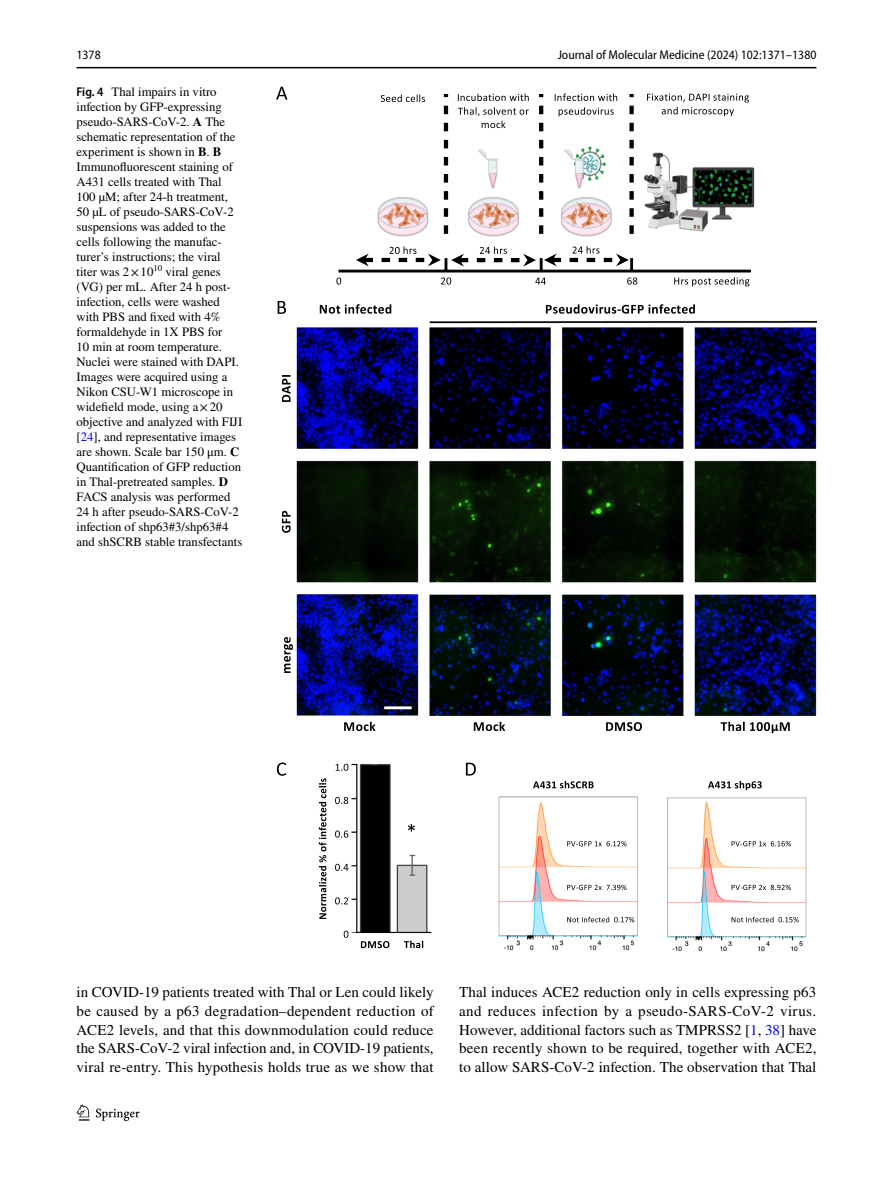
<style>
.page{position:relative;width:893px;height:1187px;background:#fff}
.page>*{position:absolute;margin:0;border:0;box-sizing:border-box;transform-origin:0 0}
.t1{font:15px/18.8px "STIX";letter-spacing:.005em;color:#000;text-align:justify}
.t2{font:12.75px/15px "STIX";color:#000}
.t3{font:semi-condensed 12.75px "Myriad Pro";color:#000}
.s1{font-family:"Myriad Pro";font-weight:600;font-stretch:semi-condensed}
.s2{font-weight:700}
.s3{color:#00f}
</style>
<div class="page">
<hr style="left:77px;top:67px;width:739px;height:1px;background:#000">
<svg style="left:77px;top:1104px;width:12px;height:16px"></svg>
<svg style="left:96px;top:1108px;width:44px;height:12px"></svg>
<img style="left:296px;top:145px;width:520px;height:805px">
<svg style="left:276px;top:87px;width:11px;height:13px"></svg>
<svg style="left:278px;top:301px;width:8px;height:13px"></svg>
<svg style="left:277px;top:762px;width:9px;height:13px"></svg>
<svg style="left:444px;top:94px;width:4px;height:140px"></svg>
<svg style="left:539px;top:94px;width:4px;height:140px"></svg>
<svg style="left:629px;top:94px;width:5px;height:140px"></svg>
<hr style="left:338px;top:269px;width:413px;height:3px;background:#000">
<svg style="left:441px;top:277px;width:10px;height:7px"></svg>
<svg style="left:535px;top:277px;width:11px;height:7px"></svg>
<svg style="left:674px;top:277px;width:75px;height:9px"></svg>
<svg style="left:356px;top:246px;width:277px;height:24px"></svg>
<svg style="left:627px;top:277px;width:10px;height:7px"></svg>
<svg style="left:381px;top:94px;width:44px;height:8px"></svg>
<svg style="left:336px;top:277px;width:5px;height:7px"></svg>
<svg style="left:458px;top:93px;width:71px;height:8px"></svg>
<svg style="left:458px;top:107px;width:71px;height:21px"></svg>
<svg style="left:555px;top:93px;width:62px;height:8px"></svg>
<svg style="left:559px;top:107px;width:55px;height:9px"></svg>
<svg style="left:647px;top:94px;width:102px;height:22px"></svg>
<svg style="left:319px;top:778px;width:7px;height:140px"></svg>
<svg style="left:404px;top:940px;width:19px;height:8px"></svg>
<svg style="left:361px;top:941px;width:28px;height:7px"></svg>
<svg style="left:336px;top:763px;width:12px;height:7px"></svg>
<svg style="left:335px;top:797px;width:13px;height:7px"></svg>
<svg style="left:335px;top:830px;width:13px;height:7px"></svg>
<svg style="left:335px;top:863px;width:13px;height:7px"></svg>
<svg style="left:335px;top:897px;width:13px;height:7px"></svg>
<svg style="left:344px;top:930px;width:4px;height:7px"></svg>
<svg style="left:408px;top:824px;width:7px;height:7px"></svg>
<svg style="left:320px;top:304px;width:71px;height:9px"></svg>
<svg style="left:546px;top:304px;width:149px;height:9px"></svg>
<svg style="left:282px;top:375px;width:9px;height:27px"></svg>
<svg style="left:282px;top:510px;width:9px;height:23px"></svg>
<svg style="left:284px;top:637px;width:9px;height:36px"></svg>
<hr style="left:384px;top:706px;width:28px;height:3px;background:#fff">
<svg style="left:474px;top:721px;width:31px;height:10px"></svg>
<svg style="left:606px;top:722px;width:36px;height:9px"></svg>
<svg style="left:721px;top:721px;width:69px;height:12px"></svg>
<svg style="left:344px;top:721px;width:31px;height:10px"></svg>
<svg style="left:466px;top:762px;width:10px;height:13px"></svg>
<svg style="left:567px;top:841px;width:59px;height:5px"></svg>
<svg style="left:731px;top:884px;width:60px;height:6px"></svg>
<svg style="left:567px;top:884px;width:59px;height:6px"></svg>
<svg style="left:731px;top:841px;width:60px;height:5px"></svg>
<svg style="left:567px;top:916px;width:67px;height:6px"></svg>
<svg style="left:731px;top:916px;width:68px;height:6px"></svg>
<svg style="left:533px;top:780px;width:61px;height:8px"></svg>
<svg style="left:708px;top:780px;width:54px;height:10px"></svg>
<p class="t3" style="left:77px;top:48px;width:26px">1378</p>
<p class="t3" style="left:558px;top:48px;width:260px">Journal of Molecular Medicine (2024) 102:1371–1380</p>
<p class="t2" style="left:77px;top:85px;width:167px"><span class="s1">Fig. 4</span> Thal impairs in vitro infection by GFP-expressing pseudo-SARS-CoV-2. <span class="s2">A</span> The schematic representation of the experiment is shown in <span class="s2">B</span>. <span class="s2">B<br></span>Immunofluorescent staining of<br>A431 cells treated with Thal<br>100 µM; after 24-h treatment,<br>50 µL of pseudo-SARS-CoV-2 suspensions was added to the cells following the manufac&shy;turer’s instructions; the viral titer was 2× -10<sup>10</sup> viral genes (VG) per mL. After 24 h post&shy;infection, cells were washed with PBS and fixed with 4% formaldehyde in 1X PBS for<br>10 min at room temperature.<br>Nuclei were stained with DAPI.<br>Images were acquired using a<br>Nikon CSU-W1 microscope in widefield mode, using a×20 objective and analyzed with FIJI [<span class="s3">24</span>], and representative images are shown. Scale bar 150 μm. <span class="s2">C<br></span>Quantification of GFP reduction in Thal-pretreated samples. <span class="s2">D<br></span>FACS analysis was performed<br>24 h after pseudo-SARS-CoV-2 infection of shp63#3/shp63#4 and shSCRB stable transfectants</p>
<p class="t1" style="left:77px;top:983px;width:359px">in COVID-19 patients treated with Thal or Len could likely be caused by a p63 degradation–dependent reduction of ACE2 levels, and that this downmodulation could reduce the SARS-CoV-2 viral infection and, in COVID-19 patients, viral re-entry. This hypothesis holds true as we show that</p>
<p class="t1" style="left:459px;top:983px;width:359px">Thal induces ACE2 reduction only in cells expressing p63 and reduces infection by a pseudo-SARS-CoV-2 virus.<br>However, additional factors such as TMPRSS2 [<span class="s3">1</span>, <span class="s3">38</span>] have been recently shown to be required, together with ACE2, to allow SARS-CoV-2 infection. The observation that Thal</p>
</div>
